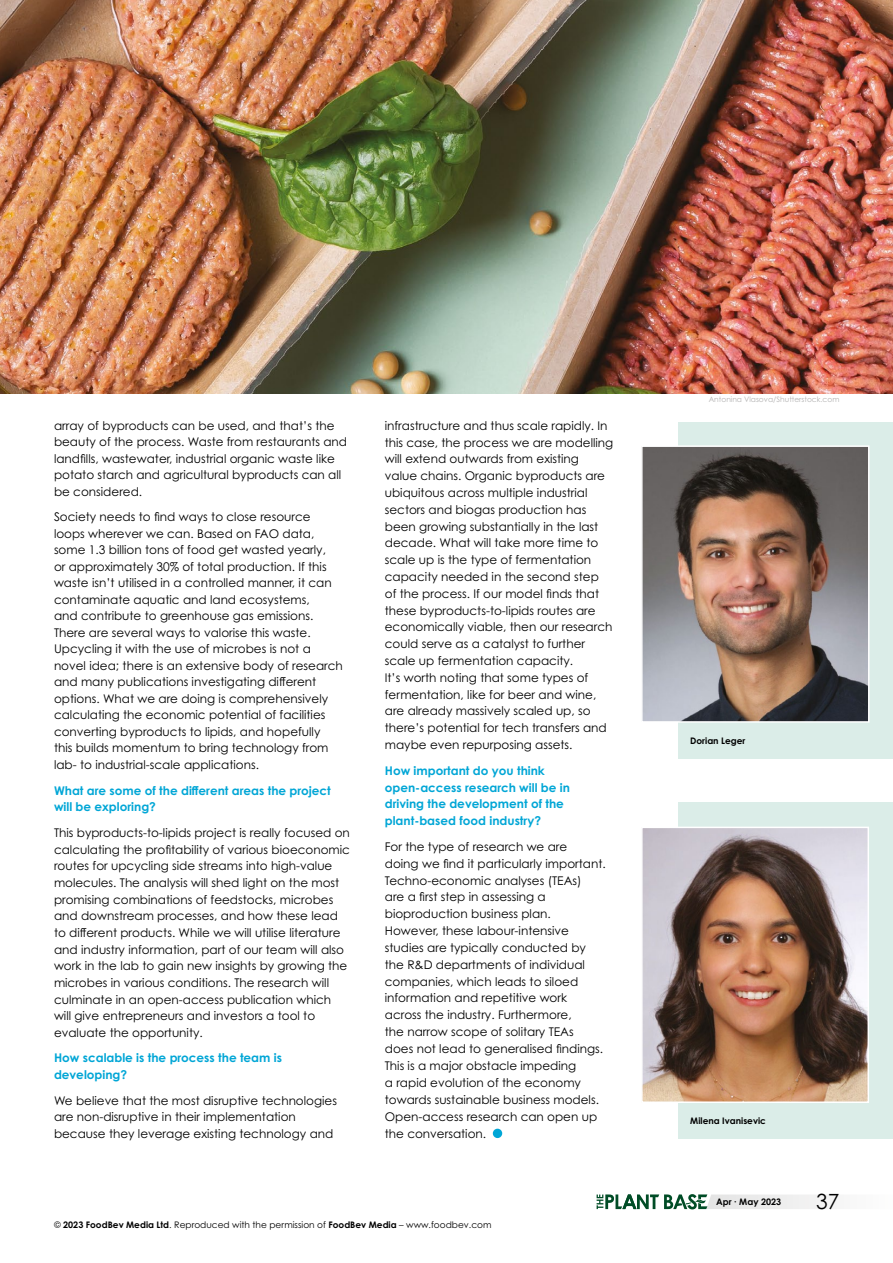
<style>
.page{position:relative;width:893px;height:1263px;background:#fff}
.page>*{position:absolute;margin:0;border:0;box-sizing:border-box;transform-origin:0 0}
.t1{font:21px "Century Gothic Pro";color:#000}
.Main_body{font:12px/16.8px "Century Gothic Pro";color:#000}
.Main_body-2{font:700 12px/16.6px "Century Gothic Pro";color:#00a6d6}
.BodyCopy{font:9px "Century Gothic Pro";color:#000}
.Main_body-3{font:700 9px "Century Gothic Pro";color:#000}
.Main_body-4{font:7.5px "Century Gothic Pro";color:#b3b2b2}
.s1{font-weight:700}
</style>
<div class="page">
<svg style="left:597px;top:1194px;width:231px;height:15px"></svg>
<div style="left:678px;top:422px;width:215px;height:337px;background:#d7ebe6"></div>
<img style="left:0;top:0;width:893px;height:393px">
<img style="left:644px;top:448px;width:222px;height:272px">
<div style="left:641px;top:445px;width:228px;height:278px;border:2px solid #fff"></div>
<div style="left:678px;top:802px;width:215px;height:337px;background:#d7ebe6"></div>
<img style="left:644px;top:830px;width:222px;height:270px">
<div style="left:641px;top:827px;width:228px;height:276px;border:2px solid #fff"></div>
<div style="left:493px;top:1129px;width:9px;height:9px;background:#00a6d6;border-radius:50%"></div>
<p class="Main_body" style="left:54px;top:417px;width:295px">array of byproducts can be used, and that’s the beauty of the process. Waste from restaurants and landfills, wastewater, industrial organic waste like potato starch and agricultural byproducts can all be considered.</p>
<p class="Main_body" style="left:54px;top:508px;width:258px">Society needs to find ways to close resource</p>
<p class="Main_body" style="left:54px;top:525px;width:262px">loops wherever we can. Based on FAO data,</p>
<p class="Main_body" style="left:54px;top:541px;width:274px">some 1.3 billion tons of food get wasted yearly,</p>
<p class="Main_body" style="left:54px;top:558px;width:279px">or approximately 30% of total production. If this waste isn’t utilised in a controlled manner, it can contaminate aquatic and land ecosystems,</p>
<p class="Main_body" style="left:54px;top:607px;width:261px">and contribute to greenhouse gas emissions.</p>
<p class="Main_body" style="left:54px;top:624px;width:258px">There are several ways to valorise this waste.<br>Upcycling it with the use of microbes is not a</p>
<p class="Main_body" style="left:54px;top:657px;width:290px">novel idea; there is an extensive body of research and many publications investigating different options. What we are doing is comprehensively calculating the economic potential of facilities converting byproducts to lipids, and hopefully<br>this builds momentum to bring technology from lab- to industrial-scale applications.</p>
<p class="Main_body-2" style="left:54px;top:782px;width:278px">What are some of the different areas the project will be exploring?</p>
<p class="Main_body" style="left:54px;top:824px;width:298px">This byproducts-to-lipids project is really focused on calculating the profitability of various bioeconomic routes for upcycling side streams into high-value molecules. The analysis will shed light on the most promising combinations of feedstocks, microbes and downstream processes, and how these lead to different products. While we will utilise literature and industry information, part of our team will also work in the lab to gain new insights by growing the microbes in various conditions. The research will culminate in an open-access publication which will give entrepreneurs and investors a tool to evaluate the opportunity.</p>
<p class="Main_body-2" style="left:54px;top:1049px;width:230px">How scalable is the process the team is developing?</p>
<p class="Main_body" style="left:54px;top:1092px;width:285px">We believe that the most disruptive technologies are non-disruptive in their implementation because they leverage existing technology and</p>
<p class="Main_body" style="left:385px;top:417px;width:230px">infrastructure and thus scale rapidly. In this case, the process we are modelling will extend outwards from existing value chains. Organic byproducts are ubiquitous across multiple industrial sectors and biogas production has been growing substantially in the last decade. What will take more time to scale up is the type of fermentation capacity needed in the second step of the process. If our model finds that these byproducts-to-lipids routes are economically viable, then our research could serve as a catalyst to further scale up fermentation capacity.<br>It’s worth noting that some types of fermentation, like for beer and wine, are already massively scaled up, so there’s potential for tech transfers and maybe even repurposing assets.</p>
<p class="Main_body-2" style="left:385px;top:762px;width:162px">How important do you think</p>
<p class="Main_body-2" style="left:385px;top:779px;width:187px">open-access research will be in</p>
<p class="Main_body-2" style="left:385px;top:796px;width:181px">driving the development of the</p>
<p class="Main_body-2" style="left:385px;top:812px;width:158px">plant-based food industry?</p>
<p class="Main_body" style="left:385px;top:838px;width:184px">For the type of research we are</p>
<p class="Main_body" style="left:385px;top:855px;width:222px">doing we find it particularly important.<br>Techno-economic analyses (TEAs)</p>
<p class="Main_body" style="left:385px;top:889px;width:168px">are a first step in assessing a bioproduction business plan.</p>
<p class="Main_body" style="left:385px;top:922px;width:186px">However, these labour-intensive</p>
<p class="Main_body" style="left:385px;top:939px;width:203px">studies are typically conducted by the R&amp;D departments of individual companies, which leads to siloed information and repetitive work</p>
<p class="Main_body" style="left:385px;top:1006px;width:188px">across the industry. Furthermore,</p>
<p class="Main_body" style="left:385px;top:1023px;width:190px">the narrow scope of solitary TEAs</p>
<p class="Main_body" style="left:385px;top:1040px;width:220px">does not lead to generalised findings.</p>
<p class="Main_body" style="left:385px;top:1057px;width:216px">This is a major obstacle impeding<br>a rapid evolution of the economy towards sustainable business models.<br>Open-access research can open up the conversation.</p>
<p class="BodyCopy" style="left:54px;top:1219px;width:439px">© <span class="s1">2023 FoodBev Media Ltd</span>. Reproduced with the permission of <span class="s1">FoodBev Media</span> – www.foodbev.com</p>
<p class="Main_body-4" style="left:709px;top:395px;width:132px">Antonina Vlasova/Shutterstock.com</p>
<p class="Main_body-3" style="left:690px;top:735px;width:57px">Dorian Leger</p>
<p class="Main_body-3" style="left:690px;top:1115px;width:77px">Milena Ivanisevic</p>
<p class="Main_body-3" style="left:716px;top:1196px;width:66px">Apr ∙ May 2023</p>
<h1 class="t1" style="left:816px;top:1189px;width:25px">37</h1>
</div>
